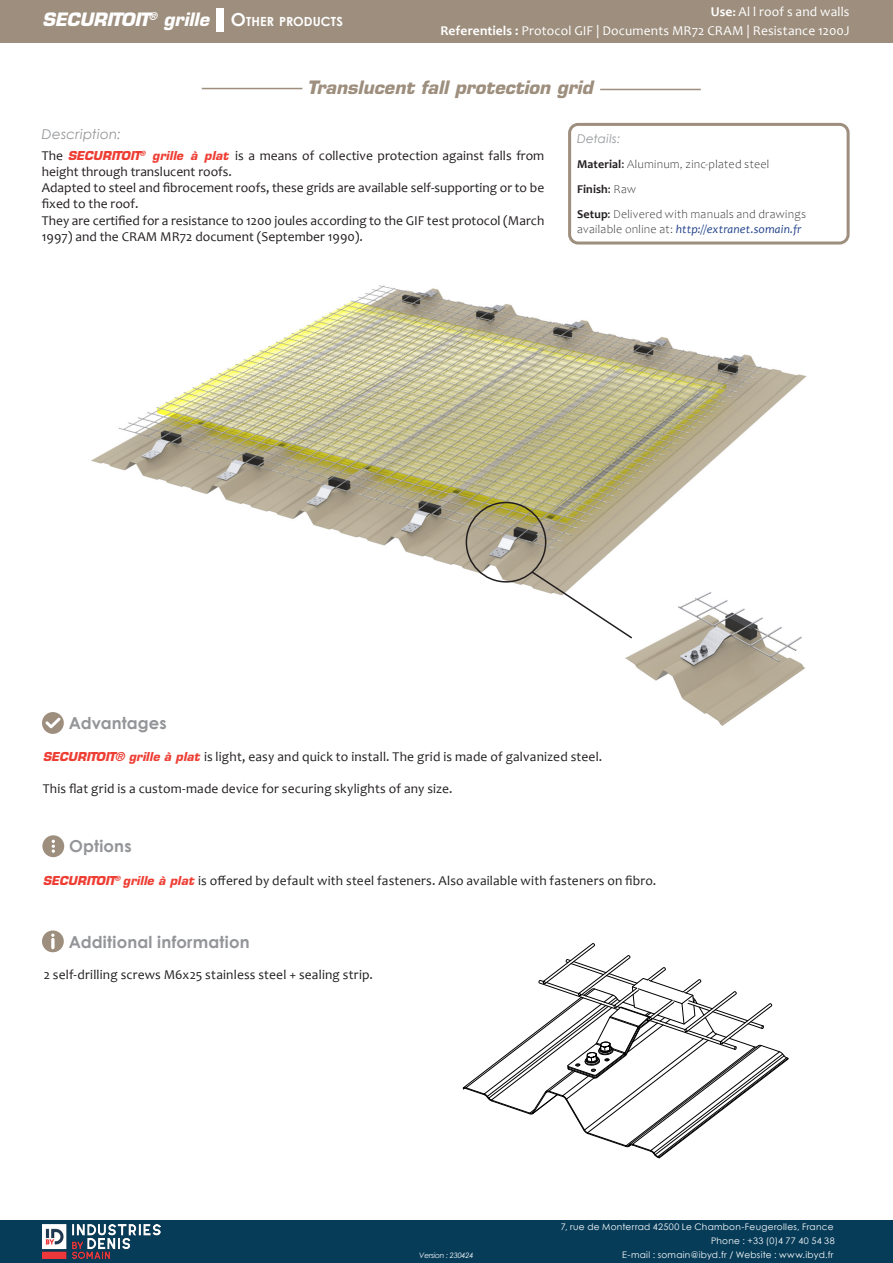
<style>
.page{position:relative;width:893px;height:1263px;background:#fff}
.page>*{position:absolute;margin:0;border:0;box-sizing:border-box;transform-origin:0 0}
.t1{font:italic 700 18px "Eurostile LT Std";letter-spacing:-.01em;color:#fff}
.t2{font:italic 700 18px "Eurostile LT Std";color:#9d8e7d}
.t3{font:700 16.5px "Century Gothic";letter-spacing:.01em;color:#939598}
.t4{font:13.5px/16.2px "Candara";color:#231f20}
.t5{font:13.5px/18.9px "Candara";letter-spacing:.01em;color:#fff;text-align:right}
.t6{font:italic 13.5px "Century Gothic";letter-spacing:.015em;color:#939598}
.t7{font:300 12px "Candara";letter-spacing:.02em;color:#231f20}
.t8{font:italic 12px "Candara";letter-spacing:.015em;color:#21428a}
.t9{font:700 12px "Candara";letter-spacing:.01em;color:#231f20}
.t10{font:italic 12px "Century Gothic";letter-spacing:.025em;color:#939598}
.t11{font:9px/13.8px "Century Gothic";letter-spacing:.03em;color:#fff;text-align:right}
.t12{font:italic 7.5px "Century Gothic";letter-spacing:-.025em;color:#fff}
.s1{font-family:"Century Gothic";font-style:normal}
.s2{font-family:"Century Gothic";font-style:normal;font-size:12.6px}
.s3{font-weight:700}
.s4{font-weight:700;font-size:12px}
.s5{font-weight:400}
.s6{font-weight:300}
.s7{font-weight:300;font-style:normal;color:#231f20}
.s8{font-family:"Eurostile LT Std";font-weight:700;font-style:italic;font-size:12px;color:#ee3e34}
</style>
<div class="page">
<div style="left:0;top:0;width:893px;height:43px;background:#9d8e7d"></div>
<div style="left:216px;top:8px;width:7px;height:24px;background:#fff"></div>
<div style="left:0;top:1220px;width:893px;height:43px;background:#073c59"></div>
<img style="left:43px;top:1225px;width:117px;height:34px">
<hr style="left:202px;top:88px;width:100px;height:1px;background:#9d8e7d">
<hr style="left:600px;top:89px;width:101px;height:1px;background:#9d8e7d">
<div style="left:568px;top:123px;width:282px;height:121px;border:3px solid #9d8e7d;border-radius:9px"></div>
<img style="left:91px;top:285px;width:716px;height:301px">
<div style="left:42px;top:712px;width:22px;height:22px;background:#9d8e7d;border-radius:50%"></div>
<svg style="left:45px;top:717px;width:16px;height:11px"></svg>
<div style="left:42px;top:835px;width:22px;height:22px;background:#9d8e7d;border-radius:50%"></div>
<svg style="left:52px;top:840px;width:3px;height:13px"></svg>
<div style="left:42px;top:930px;width:22px;height:22px;background:#9d8e7d;border-radius:50%"></div>
<svg style="left:51px;top:933px;width:4px;height:4px"></svg>
<svg style="left:51px;top:938px;width:4px;height:11px"></svg>
<svg style="left:463px;top:943px;width:325px;height:215px"></svg>
<div style="left:466px;top:502px;width:80px;height:81px;border:2px solid #231f20;border-radius:50%"></div>
<img style="left:625px;top:592px;width:180px;height:134px">
<svg style="left:530px;top:570px;width:104px;height:70px"></svg>
<h1 class="t1" style="left:42px;top:9px;width:302px">SECURITOIT<sup>®</sup> grille <span class="s1">O</span><span class="s2">THER PRODUCTS</span></h1>
<p class="t5" style="left:440px;top:2px;width:411px"><span class="s3">Use</span><span class="s4">:</span> Al l roof s and walls<br><span class="s3">Referentiels :</span> Protocol GIF | Documents MR72 CRAM | Resistance 1200J</p>
<p class="t2" style="left:307px;top:76px;width:287px">Translucent fall protection grid</p>
<p class="t6" style="left:42px;top:125px;width:81px">Description:</p>
<p class="t10" style="left:577px;top:130px;width:45px">Details:</p>
<p class="t7" style="left:577px;top:157px;width:194px"><span class="s3">Material</span><span class="s5">:</span> Aluminum, zinc-plated steel</p>
<p class="t9" style="left:577px;top:182px;width:61px">Finish<span class="s5">:</span> <span class="s6">Raw</span></p>
<p class="t7" style="left:577px;top:208px;width:231px"><span class="s3">Setup</span><span class="s5">:</span> Delivered with manuals and drawings</p>
<p class="t8" style="left:577px;top:221px;width:226px"><span class="s7">available online at:</span> http://extranet.somain.fr</p>
<p class="t4" style="left:42px;top:147px;width:504px">The <span class="s8">SECURITOIT</span><sup>®</sup> <span class="s8">grille à plat</span> is a means of collective protection against falls from height through translucent roofs.</p>
<p class="t4" style="left:42px;top:180px;width:504px">Adapted to steel and fibrocement roofs, these grids are available self-supporting or to be fixed to the roof.</p>
<p class="t4" style="left:42px;top:212px;width:504px">They are certified for a resistance to 1200 joules according to the GIF test protocol (March<br>1997) and the CRAM MR72 document (September 1990).</p>
<p class="t3" style="left:69px;top:711px;width:99px">Advantages</p>
<p class="t4" style="left:43px;top:748px;width:561px"><span class="s8">SECURITOIT® grille à plat</span> is light, easy and quick to install. The grid is made of galvanized steel.</p>
<p class="t4" style="left:43px;top:781px;width:411px">This flat grid is a custom-made device for securing skylights of any size.</p>
<p class="t3" style="left:69px;top:834px;width:64px">Options</p>
<p class="t4" style="left:43px;top:873px;width:615px"><span class="s8">SECURITOIT</span><sup>®</sup> <span class="s8">grille à plat</span> is offered by default with steel fasteners. Also available with fasteners on fibro.</p>
<p class="t3" style="left:69px;top:929px;width:182px">Additional information</p>
<p class="t4" style="left:44px;top:967px;width:331px">2 self-drilling screws M6x25 stainless steel + sealing strip.</p>
<p class="t11" style="left:561px;top:1220px;width:275px">7, rue de Monterrad 42500 Le Chambon-Feugerolles, France<br>Phone : +33 (0)4 77 40 54 38</p>
<p class="t12" style="left:419px;top:1250px;width:56px">Version : 230424</p>
<p class="t11" style="left:622px;top:1248px;width:213px">E-mail : somain@ibyd.fr / Website : www.ibyd.fr</p>
</div>
